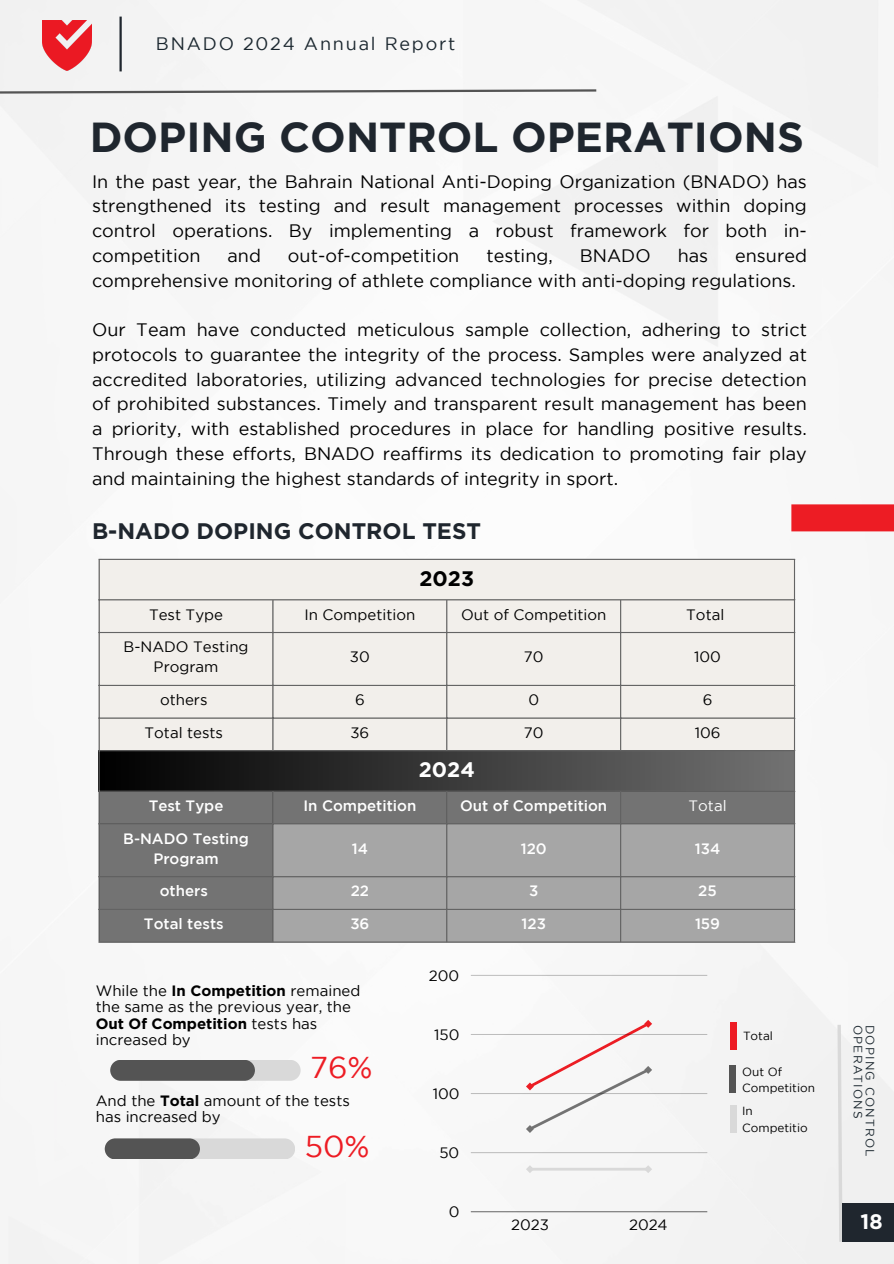
<style>
.page{position:relative;width:894px;height:1264px;background:#fff}
.page>*{position:absolute;margin:0;border:0;box-sizing:border-box;transform-origin:0 0}
.t1{font:700 42px "Gotham";color:#1f262e}
.t2{font:30px "Gotham";color:#ed1c24}
.t3{font:700 22.5px "Gotham";color:#1f262e}
.t4{font:700 21px "Gotham";color:#fff}
.t5{font:700 21px "Gotham";color:#000}
.t6{font:18px/24.8px "Gotham";color:#000;text-align:justify}
.t7{font:18px "Gotham";letter-spacing:.1em;color:#1b272f}
.t8{font:15px/16.2px "Gotham";color:#000}
.t9{font:500 15px/20.2px "Gotham";color:#fff;text-align:center}
.t10{font:15px "Gotham";color:#fff}
.t11{font:12px/12px "Gotham";letter-spacing:.1em;color:#1b272f}
.t12{font:11.7px/16.4px "Gotham";color:#000}
.s1{font-weight:700}
</style>
<div class="page">
<img style="left:0;top:0;width:893px;height:1263px">
<svg style="left:0;top:88px;width:598px;height:7px"></svg>
<img style="left:42px;top:20px;width:50px;height:51px">
<hr style="left:119px;top:17px;width:3px;height:54px;background:#1f262e">
<div style="left:100px;top:560px;width:693px;height:190px;background:#f2efeb"></div>
<div style="left:100px;top:791px;width:693px;height:150px;background:#737373"></div>
<div style="left:273px;top:824px;width:520px;height:117px;background:#a6a6a6"></div>
<div style="left:99px;top:750px;width:695px;height:41px;background:linear-gradient(to right,#000,#727272)"></div>
<hr style="left:99px;top:560px;width:1px;height:381px;background:#646464">
<hr style="left:272px;top:600px;width:1px;height:150px;background:#646464">
<hr style="left:272px;top:791px;width:1px;height:150px;background:#646464">
<hr style="left:446px;top:600px;width:1px;height:150px;background:#646464">
<hr style="left:446px;top:791px;width:1px;height:150px;background:#646464">
<hr style="left:620px;top:600px;width:1px;height:150px;background:#646464">
<hr style="left:620px;top:791px;width:1px;height:150px;background:#646464">
<hr style="left:793px;top:560px;width:1px;height:381px;background:#646464">
<hr style="left:99px;top:559px;width:695px;height:1px;background:#646464">
<hr style="left:99px;top:599px;width:695px;height:1px;background:#646464">
<hr style="left:99px;top:632px;width:695px;height:1px;background:#646464">
<hr style="left:99px;top:685px;width:695px;height:1px;background:#646464">
<hr style="left:99px;top:717px;width:695px;height:1px;background:#646464">
<hr style="left:99px;top:750px;width:695px;height:1px;background:#646464">
<hr style="left:99px;top:790px;width:695px;height:1px;background:#646464">
<hr style="left:99px;top:823px;width:695px;height:1px;background:#646464">
<hr style="left:99px;top:876px;width:695px;height:1px;background:#646464">
<hr style="left:99px;top:908px;width:695px;height:2px;background:#646464">
<hr style="left:99px;top:941px;width:695px;height:1px;background:#646464">
<hr style="left:530px;top:1167px;width:118px;height:3px;background:#d9d9d9">
<svg style="left:526px;top:1165px;width:7px;height:8px"></svg>
<svg style="left:644px;top:1165px;width:8px;height:8px"></svg>
<svg style="left:526px;top:1019px;width:126px;height:113px"></svg>
<hr style="left:470px;top:1211px;width:237px;height:1px;background:#878787">
<hr style="left:470px;top:1152px;width:237px;height:1px;background:#c2c2c2">
<hr style="left:470px;top:1093px;width:237px;height:1px;background:#bcbcbc">
<hr style="left:470px;top:1034px;width:237px;height:1px;background:#bbb">
<hr style="left:470px;top:975px;width:237px;height:1px;background:#c0c0c0">
<div style="left:110px;top:1059px;width:190px;height:21px;background:#d9d9d9;border-radius:10px"></div>
<div style="left:110px;top:1059px;width:145px;height:21px;background:#545454;border-radius:10px"></div>
<div style="left:105px;top:1138px;width:190px;height:21px;background:#d9d9d9;border-radius:10px"></div>
<div style="left:105px;top:1138px;width:95px;height:21px;background:#545454;border-radius:10px"></div>
<svg style="left:835px;top:1021px;width:9px;height:224px"></svg>
<div style="left:842px;top:1203px;width:51px;height:38px;background:#1f262e"></div>
<div style="left:791px;top:504px;width:102px;height:27px;background:#ed1c24"></div>
<div style="left:729px;top:1065px;width:6px;height:27px;background:#545454"></div>
<div style="left:730px;top:1104px;width:6px;height:28px;background:#d9d9d9"></div>
<div style="left:730px;top:1022px;width:6px;height:27px;background:#ed1c24"></div>
<p class="t7" style="left:156px;top:37px;width:301px">BNADO 2024 Annual Report</p>
<p class="t1" style="left:90px;top:112px;width:715px">DOPING CONTROL OPERATIONS</p>
<p class="t6" style="left:92px;top:170px;width:716px">In the past year, the Bahrain National Anti-Doping Organization (BNADO) has strengthened its testing and result management processes within doping control operations. By implementing a robust framework for both in&shy;competition</p>
<p class="t6" style="left:227px;top:244px;width:35px">and</p>
<p class="t6" style="left:288px;top:244px;width:173px">out-of-competition</p>
<p class="t6" style="left:486px;top:244px;width:68px">testing,</p>
<p class="t6" style="left:579px;top:244px;width:72px">BNADO</p>
<p class="t6" style="left:677px;top:244px;width:32px">has</p>
<p class="t6" style="left:92px;top:244px;width:716px;text-indent:643px">ensured comprehensive monitoring of athlete compliance with anti-doping regulations.</p>
<p class="t6" style="left:92px;top:318px;width:716px">Our Team have conducted meticulous sample collection, adhering to strict protocols to guarantee the integrity of the process. Samples were analyzed at accredited laboratories, utilizing advanced technologies for precise detection of prohibited substances. Timely and transparent result management has been a priority, with established procedures in place for handling positive results.<br>Through these efforts, BNADO reaffirms its dedication to promoting fair play and maintaining the highest standards of integrity in sport.</p>
<p class="t3" style="left:92px;top:517px;width:390px">B-NADO DOPING CONTROL TEST</p>
<p class="t5" style="left:419px;top:566px;width:56px">2023</p>
<p class="t8" style="left:149px;top:607px;width:76px">Test Type</p>
<h3 class="t8" style="left:304px;top:607px;width:112px">In Competition</h3>
<p class="t8" style="left:461px;top:607px;width:146px">Out of Competition</p>
<h1 class="t8" style="left:686px;top:607px;width:40px">Total</h1>
<h3 class="t8" style="left:123px;top:637px;width:126px;line-height:20.2px;text-align:center">B-NADO Testing<br>Program</h3>
<h3 class="t8" style="left:350px;top:650px;width:21px">30</h3>
<h2 class="t8" style="left:523px;top:650px;width:21px">70</h2>
<p class="t8" style="left:694px;top:650px;width:28px">100</p>
<p class="t8" style="left:160px;top:692px;width:49px">others</p>
<p class="t8" style="left:355px;top:692px;width:11px">6</p>
<p class="t8" style="left:528px;top:692px;width:12px">0</p>
<p class="t8" style="left:702px;top:692px;width:11px">6</p>
<p class="t8" style="left:144px;top:725px;width:80px">Total tests</p>
<p class="t8" style="left:350px;top:725px;width:20px">36</p>
<p class="t8" style="left:523px;top:725px;width:21px">70</p>
<p class="t8" style="left:694px;top:725px;width:27px">106</p>
<p class="t4" style="left:418px;top:757px;width:57px">2024</p>
<p class="t9" style="left:149px;top:796px;width:76px">Test Type</p>
<p class="t9" style="left:303px;top:796px;width:114px">In Competition</p>
<p class="t9" style="left:460px;top:796px;width:148px">Out of Competition</p>
<p class="t10" style="left:688px;top:800px;width:40px">Total</p>
<p class="t9" style="left:123px;top:829px;width:127px">B-NADO Testing<br>Program</p>
<p class="t9" style="left:352px;top:839px;width:18px">14</p>
<p class="t9" style="left:520px;top:839px;width:27px">120</p>
<p class="t9" style="left:694px;top:839px;width:27px">134</p>
<p class="t9" style="left:160px;top:882px;width:50px">others</p>
<p class="t9" style="left:350px;top:882px;width:20px">22</p>
<p class="t9" style="left:529px;top:882px;width:11px">3</p>
<p class="t9" style="left:698px;top:882px;width:20px">25</p>
<p class="t9" style="left:144px;top:914px;width:81px">Total tests</p>
<p class="t9" style="left:350px;top:914px;width:21px">36</p>
<p class="t9" style="left:521px;top:914px;width:26px">123</p>
<p class="t9" style="left:694px;top:914px;width:27px">159</p>
<p class="t8" style="left:96px;top:983px;width:266px">While the <span class="s1">In Competition</span> remained the same as the previous year, the<br><span class="s1">Out Of Competition</span> tests has increased by</p>
<h2 class="t2" style="left:310px;top:1056px;width:64px">76%</h2>
<p class="t8" style="left:96px;top:1094px;width:255px;line-height:15.8px">And the <span class="s1">Total</span> amount of the tests has increased by</p>
<h2 class="t2" style="left:304px;top:1135px;width:66px">50%</h2>
<p class="t8" style="left:429px;top:968px;width:32px">200</p>
<p class="t8" style="left:434px;top:1027px;width:27px">150</p>
<p class="t8" style="left:432px;top:1086px;width:28px">100</p>
<p class="t8" style="left:439px;top:1145px;width:21px">50</p>
<p class="t8" style="left:448px;top:1204px;width:12px">0</p>
<p class="t8" style="left:511px;top:1217px;width:39px">2023</p>
<p class="t8" style="left:629px;top:1217px;width:40px">2024</p>
<p class="t12" style="left:742px;top:1028px;width:31px">Total</p>
<h4 class="t12" style="left:742px;top:1063px;width:74px">Out Of<br>Competition</h4>
<p class="t12" style="left:742px;top:1103px;width:12px">In</p>
<h4 class="t12" style="left:742px;top:1120px;width:67px">Competitio</h4>
<p class="t11" style="left:874px;top:1024px;width:133px;rotate:90deg">DOPING CONTROL<br>OPERATIONS</p>
<p class="t4" style="left:860px;top:1209px;width:24px">18</p>
</div>
